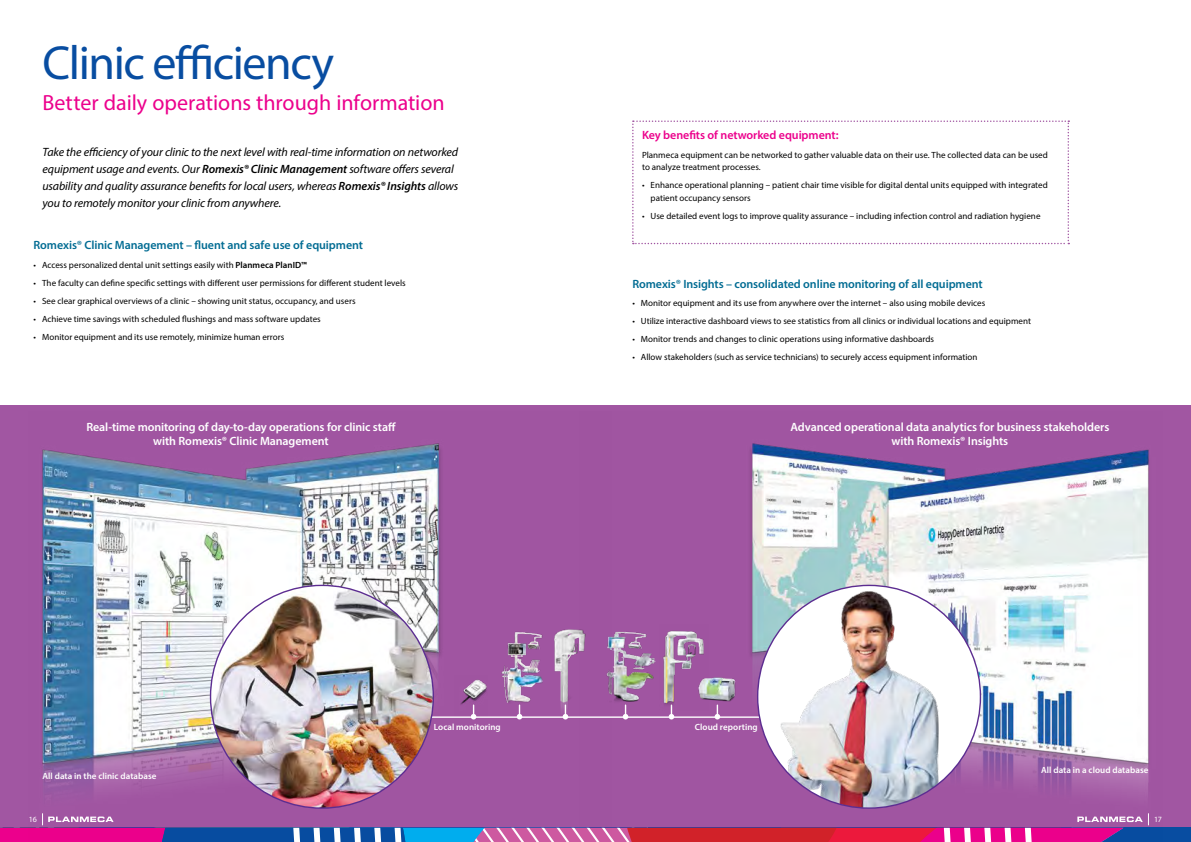
<style>
.page{position:relative;width:1191px;height:842px;background:#fff}
.page>*{position:absolute;margin:0;border:0;box-sizing:border-box;transform-origin:0 0}
.t1{font:48px "Myriad Pro";letter-spacing:-.03em;color:#084da1}
.t2{font:22px "Myriad Pro";color:#ec008c}
.t3{font:italic 12px/17px "Myriad Pro";letter-spacing:-.01em;color:#000}
.t4{font:600 12px/14px "Myriad Pro";letter-spacing:-.01em;color:#fff;text-align:center}
.t5{font:600 12px "Myriad Pro";letter-spacing:-.01em;color:#026c93}
.t6{font:600 12px "Myriad Pro";letter-spacing:-.005em;color:#ec008c}
.t7{font:9px/12.5px "Myriad Pro";color:#000}
.t8{font:600 9px "Myriad Pro";letter-spacing:.005em;color:#fff}
.t9{font:8px "Myriad Pro";color:#fff}
.s1{font-weight:600}
</style>
<div class="page">
<div style="left:0;top:405px;width:1191px;height:437px;background:#a156a2"></div>
<div style="left:0;top:828px;width:1191px;height:14px;background:#084da1"></div>
<img style="left:624px;top:443px;width:538px;height:385px">
<img style="left:42px;top:443px;width:525px;height:371px">
<img style="left:533px;top:619px;width:53px;height:97px">
<img style="left:607px;top:621px;width:48px;height:85px">
<img style="left:708px;top:671px;width:37px;height:37px">
<hr style="left:432px;top:716px;width:327px;height:2px;background:#fff">
<svg style="left:517px;top:710px;width:5px;height:9px"></svg>
<svg style="left:562px;top:705px;width:6px;height:14px"></svg>
<svg style="left:623px;top:705px;width:5px;height:14px"></svg>
<svg style="left:668px;top:710px;width:6px;height:9px"></svg>
<svg style="left:714px;top:705px;width:6px;height:14px"></svg>
<img style="left:210px;top:585px;width:223px;height:223px;border-radius:111px">
<div style="left:757px;top:585px;width:223px;height:223px;background:#fff;border-radius:50%"></div>
<img style="left:780px;top:585px;width:181px;height:223px">
<img style="left:659px;top:624px;width:49px;height:86px">
<img style="left:455px;top:676px;width:32px;height:40px">
<svg style="left:0;top:814px;width:1142px;height:28px"></svg>
<svg style="left:632px;top:120px;width:437px;height:124px"></svg>
<img style="left:495px;top:624px;width:58px;height:86px">
<h1 class="t1" style="left:43px;top:33px;width:293px">Clinic efficiency</h1>
<h2 class="t2" style="left:43px;top:89px;width:404px">Better daily operations through information</h2>
<p class="t3" style="left:43px;top:144px;width:417px">Take the efficiency of your clinic to the next level with real-time information on networked equipment usage and events. Our <span class="s1">Romexis® Clinic Management</span> software offers several usability and quality assurance benefits for local users, whereas <span class="s1">Romexis® Insights</span> allows you to remotely monitor your clinic from anywhere.</p>
<h3 class="t5" style="left:34px;top:238px;width:331px">Romexis® Clinic Management – fluent and safe use of equipment</h3>
<p class="t7" style="left:34px;top:258px;width:275px">• Access personalized dental unit settings easily with <span class="s1">Planmeca PlanID™</span></p>
<p class="t7" style="left:34px;top:276px;width:374px">• The faculty can define specific settings with different user permissions for different student levels</p>
<p class="t7" style="left:34px;top:294px;width:323px">• See clear graphical overviews of a clinic – showing unit status, occupancy, and users</p>
<p class="t7" style="left:34px;top:313px;width:289px">• Achieve time savings with scheduled flushings and mass software updates</p>
<p class="t7" style="left:34px;top:331px;width:252px">• Monitor equipment and its use remotely, minimize human errors</p>
<h3 class="t6" style="left:642px;top:128px;width:198px">Key benefits of networked equipment:</h3>
<p class="t7" style="left:642px;top:148px;width:407px">Planmeca equipment can be networked to gather valuable data on their use. The collected data can be used to analyze treatment processes.</p>
<p class="t7" style="left:650px;top:179px;width:399px;text-indent:-9px">• Enhance operational planning – patient chair time visible for digital dental units equipped with integrated patient occupancy sensors</p>
<p class="t7" style="left:642px;top:210px;width:400px">• Use detailed event logs to improve quality assurance – including infection control and radiation hygiene</p>
<h3 class="t5" style="left:632px;top:276px;width:352px">Romexis® Insights – consolidated online monitoring of all equipment</h3>
<p class="t7" style="left:632px;top:296px;width:354px">• Monitor equipment and its use from anywhere over the internet – also using mobile devices</p>
<p class="t7" style="left:632px;top:315px;width:400px">• Utilize interactive dashboard views to see statistics from all clinics or individual locations and equipment</p>
<p class="t7" style="left:632px;top:333px;width:303px">• Monitor trends and changes to clinic operations using informative dashboards</p>
<p class="t7" style="left:632px;top:351px;width:347px">• Allow stakeholders (such as service technicians) to securely access equipment information</p>
<h3 class="t4" style="left:86px;top:420px;width:311px">Real-time monitoring of day-to-day operations for clinic staff with Romexis® Clinic Management</h3>
<h3 class="t4" style="left:790px;top:420px;width:320px">Advanced operational data analytics for business stakeholders with Romexis® Insights</h3>
<p class="t8" style="left:43px;top:770px;width:115px">All data in the clinic database</p>
<p class="t8" style="left:434px;top:721px;width:68px">Local monitoring</p>
<p class="t8" style="left:695px;top:721px;width:64px">Cloud reporting</p>
<p class="t8" style="left:1041px;top:765px;width:109px">All data in a cloud database</p>
<p class="t9" style="left:29px;top:815px;width:9px">16</p>
<p class="t9" style="left:1154px;top:815px;width:9px">17</p>
</div>
